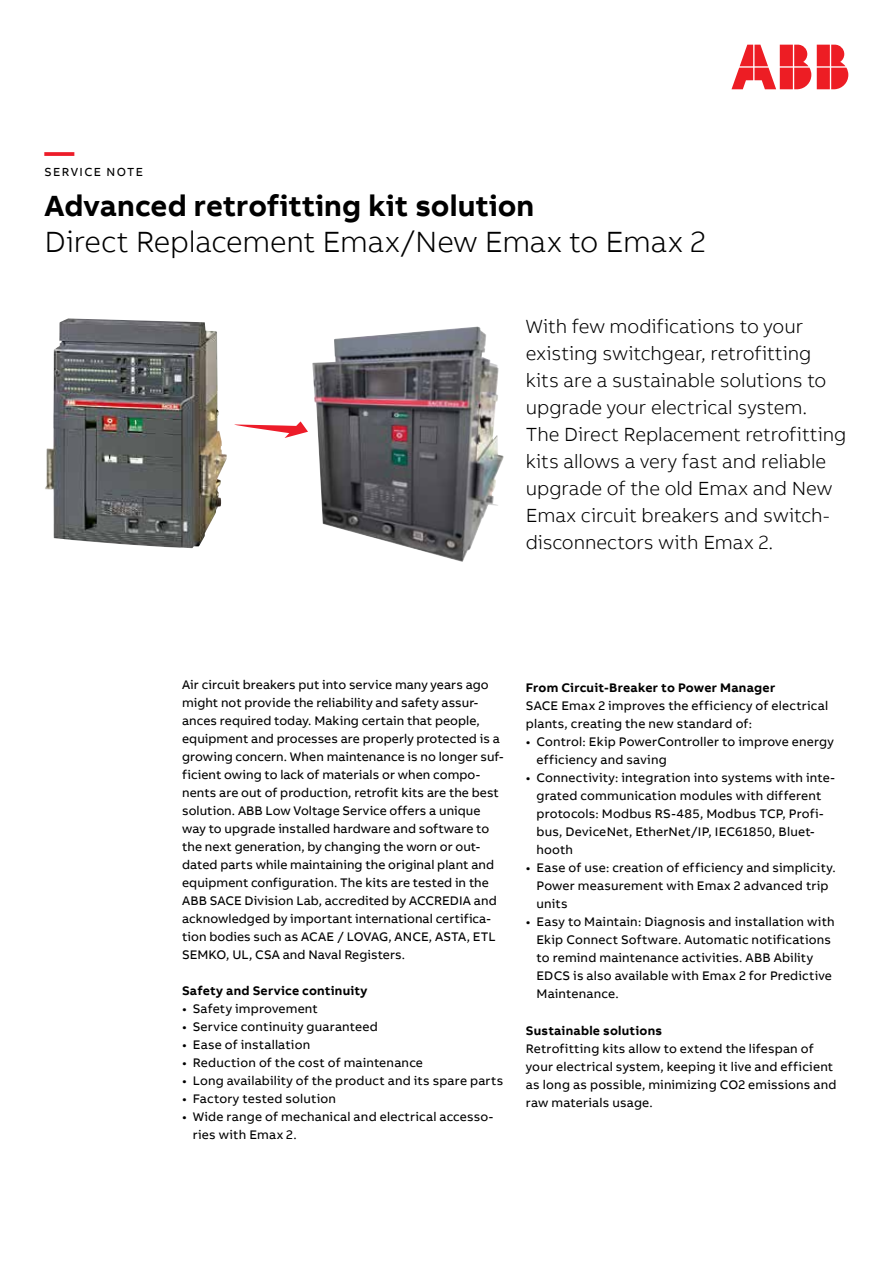
<style>
.page{position:relative;width:893px;height:1263px;background:#fff}
.page>*{position:absolute;margin:0;border:0;box-sizing:border-box;transform-origin:0 0}
.t1{font:300 30px "AB Bvoice";letter-spacing:-.01em;color:#000}
.t2{font:700 30px "AB Bvoice";color:#000}
.t3{font:700 30px "AB Bvoice";color:#ed1c29}
.t4{font:300 19.5px/27px "AB Bvoice";letter-spacing:-.005em;color:#000}
.t5{font:12.75px/18px "AB Bvoice";letter-spacing:.01em;color:#000}
.t6{font:700 12.75px "AB Bvoice";letter-spacing:.02em;color:#000}
.t7{font:12px "AB Bvoice";letter-spacing:.12em;color:#000}
</style>
<div class="page">
<svg style="left:731px;top:45px;width:117px;height:44px"></svg>
<img style="left:312px;top:327px;width:192px;height:235px">
<svg style="left:234px;top:421px;width:74px;height:17px"></svg>
<img style="left:45px;top:318px;width:182px;height:230px">
<h1 class="t3" style="left:45px;top:132px;width:31px">—</h1>
<p class="t7" style="left:45px;top:165px;width:100px">SERVICE NOTE</p>
<h1 class="t2" style="left:45px;top:186px;width:491px">Advanced retrofitting kit solution</h1>
<h1 class="t1" style="left:45px;top:224px;width:663px">Direct Replacement Emax/New Emax to Emax 2</h1>
<p class="t4" style="left:526px;top:313px;width:322px">With few modifications to your existing switchgear, retrofitting kits are a sustainable solutions to upgrade your electrical system.<br>The Direct Replacement retrofitting kits allows a very fast and reliable upgrade of the old Emax and New Emax circuit breakers and switch&shy;disconnectors with Emax 2.</p>
<p class="t5" style="left:182px;top:676px;width:323px">Air circuit breakers put into service many years ago might not provide the reliability and safety assur&shy;ances required today. Making certain that people, equipment and processes are properly protected is a growing concern. When maintenance is no longer suf&shy;ficient owing to lack of materials or when compo&shy;nents are out of production, retrofit kits are the best solution. ABB Low Voltage Service offers a unique way to upgrade installed hardware and software to the next generation, by changing the worn or out&shy;dated parts while maintaining the original plant and equipment configuration. The kits are tested in the ABB SACE Division Lab, accredited by ACCREDIA and acknowledged by important international certifica&shy;tion bodies such as ACAE / LOVAG, ANCE, ASTA, ETL SEMKO, UL, CSA and Naval Registers.</p>
<p class="t6" style="left:182px;top:982px;width:187px">Safety and Service continuity</p>
<p class="t5" style="left:182px;top:1000px;width:137px">• Safety improvement</p>
<p class="t5" style="left:182px;top:1018px;width:197px">• Service continuity guaranteed</p>
<p class="t5" style="left:182px;top:1036px;width:130px">• Ease of installation</p>
<p class="t5" style="left:182px;top:1054px;width:242px">• Reduction of the cost of maintenance</p>
<p class="t5" style="left:182px;top:1072px;width:323px">• Long availability of the product and its spare parts</p>
<p class="t5" style="left:182px;top:1090px;width:155px">• Factory tested solution</p>
<p class="t5" style="left:193px;top:1108px;width:302px;text-indent:-11px">• Wide range of mechanical and electrical accesso&shy;ries with Emax 2.</p>
<p class="t6" style="left:526px;top:679px;width:251px">From Circuit-Breaker to Power Manager</p>
<p class="t5" style="left:526px;top:696px;width:304px">SACE Emax 2 improves the efficiency of electrical plants, creating the new standard of:</p>
<p class="t5" style="left:536px;top:732px;width:299px;text-indent:-11px">• Control: Ekip PowerController to improve energy efficiency and saving</p>
<p class="t5" style="left:536px;top:768px;width:300px;text-indent:-11px">• Connectivity: integration into systems with inte&shy;grated communication modules with different protocols: Modbus RS-485, Modbus TCP, Profi&shy;bus, DeviceNet, EtherNet/IP, IEC61850, Bluet&shy;hooth</p>
<p class="t5" style="left:536px;top:858px;width:301px;text-indent:-11px">• Ease of use: creation of efficiency and simplicity.<br>Power measurement with Emax 2 advanced trip units</p>
<p class="t5" style="left:536px;top:912px;width:300px;text-indent:-11px">• Easy to Maintain: Diagnosis and installation with Ekip Connect Software. Automatic notifications to remind maintenance activities. ABB Ability EDCS is also available with Emax 2 for Predictive Maintenance.</p>
<p class="t6" style="left:526px;top:1022px;width:138px">Sustainable solutions</p>
<p class="t5" style="left:526px;top:1040px;width:312px">Retrofitting kits allow to extend the lifespan of your electrical system, keeping it live and efficient as long as possible, minimizing CO2 emissions and raw materials usage.</p>
</div>
